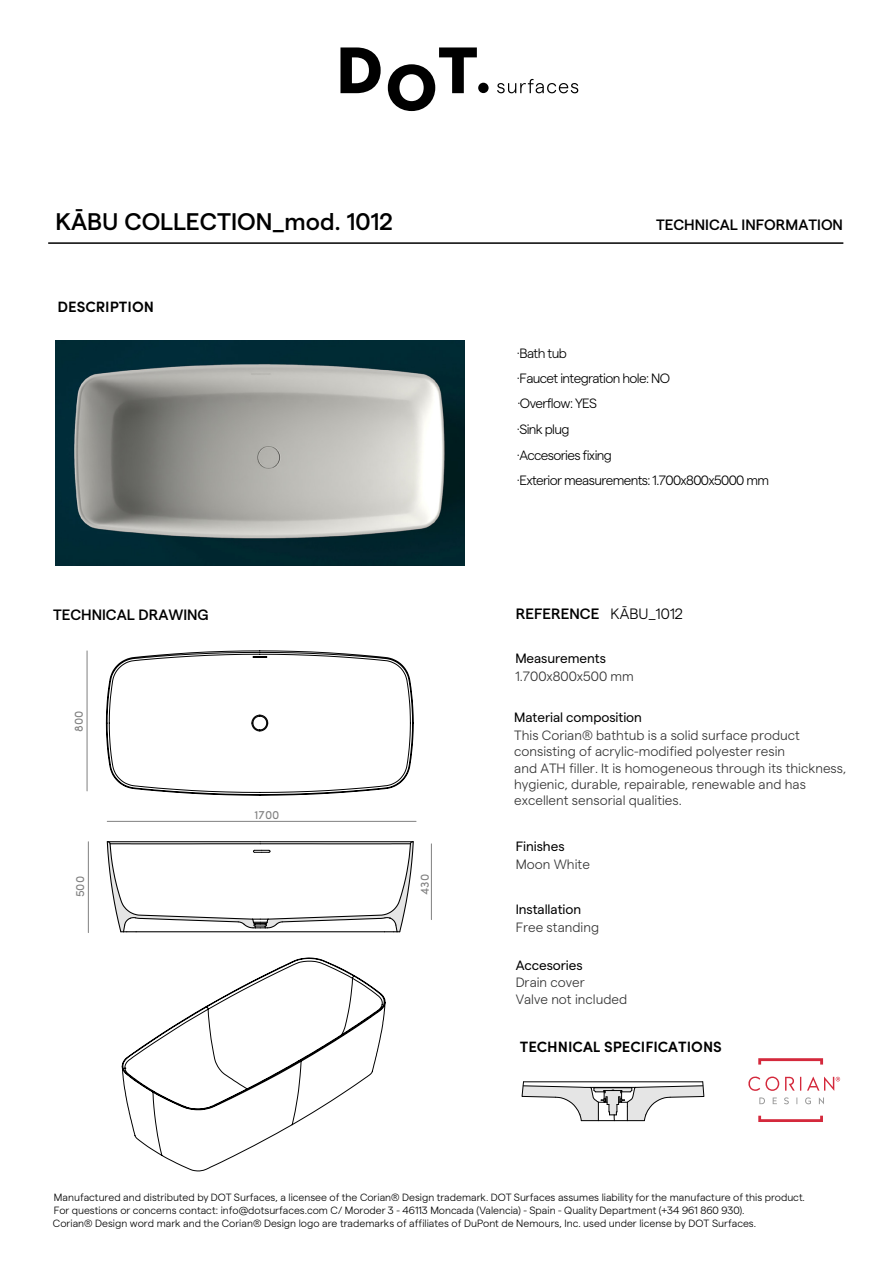
<style>
.page{position:relative;width:893px;height:1263px;background:#fff}
.page>*{position:absolute;margin:0;border:0;box-sizing:border-box;transform-origin:0 0}
.t1{font:500 24px "Matter";color:#000}
.t2{font:500 15px "Matter";color:#000}
.t3{font:600 15px "Sofia Pro";color:#000}
.t4{font:300 15px "Matter";color:#000}
.t5{font:300 13.5px/16.2px "Matter";color:#333}
.t6{font:300 13.5px/25.5px "Matter";letter-spacing:-.045em;color:#000}
.t7{font:13.5px "Matter";letter-spacing:-.005em;color:#000}
.t8{font:12px "Sofia Pro";color:#808080}
.t9{font:300 10.5px/13px "Matter";color:#000}
</style>
<div class="page">
<svg style="left:340px;top:47px;width:41px;height:46px"></svg>
<svg style="left:388px;top:47px;width:89px;height:64px"></svg>
<svg style="left:497px;top:79px;width:81px;height:14px"></svg>
<div style="left:478px;top:83px;width:11px;height:10px;background:#000;border-radius:50%"></div>
<hr style="left:48px;top:242px;width:795px;height:2px;background:#000">
<img style="left:55px;top:340px;width:410px;height:225px">
<hr style="left:107px;top:821px;width:309px;height:1px;background:#808080">
<hr style="left:88px;top:842px;width:1px;height:90px;background:#808080">
<hr style="left:431px;top:844px;width:1px;height:75px;background:#808080">
<hr style="left:87px;top:651px;width:1px;height:140px;background:#808080">
<svg style="left:521px;top:1081px;width:184px;height:40px"></svg>
<svg style="left:785px;top:1076px;width:16px;height:15px"></svg>
<svg style="left:819px;top:1097px;width:5px;height:7px"></svg>
<svg style="left:805px;top:1097px;width:6px;height:8px"></svg>
<svg style="left:773px;top:1097px;width:4px;height:7px"></svg>
<svg style="left:784px;top:1097px;width:5px;height:7px"></svg>
<svg style="left:748px;top:1076px;width:31px;height:15px"></svg>
<svg style="left:759px;top:1097px;width:6px;height:7px"></svg>
<svg style="left:807px;top:1077px;width:33px;height:14px"></svg>
<svg style="left:758px;top:1058px;width:65px;height:6px"></svg>
<svg style="left:758px;top:1116px;width:65px;height:6px"></svg>
<svg style="left:106px;top:650px;width:308px;height:146px"></svg>
<svg style="left:121px;top:957px;width:265px;height:215px"></svg>
<svg style="left:106px;top:841px;width:308px;height:92px"></svg>
<h1 class="t1" style="left:56px;top:204px;width:339px">KĀBU COLLECTION_mod. 1012</h1>
<h2 class="t2" style="left:656px;top:214px;width:188px">TECHNICAL INFORMATION</h2>
<h2 class="t3" style="left:58px;top:296px;width:98px">DESCRIPTION</h2>
<h2 class="t2" style="left:53px;top:604px;width:157px">TECHNICAL DRAWING</h2>
<p class="t8" style="left:70px;top:732px;width:23px;rotate:-90deg">800</p>
<p class="t8" style="left:255px;top:805px;width:26px">1700</p>
<p class="t8" style="left:71px;top:897px;width:23px;rotate:-90deg">500</p>
<p class="t8" style="left:416px;top:895px;width:22px;rotate:-90deg">430</p>
<p class="t6" style="left:517px;top:339px;width:155px">·Bath tub<br>·Faucet integration hole: NO</p>
<p class="t6" style="left:517px;top:416px;width:254px">·Sink plug<br>·Accesories fixing<br>·Exterior measurements: 1.700x800x5000 mm</p>
<p class="t6" style="left:517px;top:390px;width:81px">·Overflow: YES</p>
<h2 class="t4" style="left:611px;top:603px;width:74px">KĀBU_1012</h2>
<h2 class="t2" style="left:516px;top:603px;width:85px">REFERENCE</h2>
<p class="t7" style="left:515px;top:648px;width:92px">Measurements</p>
<p class="t5" style="left:515px;top:667px;width:120px">1.700x800x500 mm</p>
<p class="t7" style="left:514px;top:708px;width:129px">Material composition</p>
<p class="t5" style="left:514px;top:726px;width:334px">This Corian® bathtub is a solid surface product consisting of acrylic-modified polyester resin<br>and ATH filler. It is homogeneous through its thickness, hygienic, durable, repairable, renewable and has excellent sensorial qualities.</p>
<p class="t7" style="left:516px;top:837px;width:50px">Finishes</p>
<p class="t5" style="left:516px;top:855px;width:76px">Moon White</p>
<p class="t7" style="left:516px;top:900px;width:67px">Installation</p>
<p class="t5" style="left:516px;top:918px;width:85px">Free standing</p>
<p class="t7" style="left:516px;top:955px;width:68px">Accesories</p>
<p class="t5" style="left:516px;top:973px;width:113px">Drain cover<br>Valve not included</p>
<h2 class="t3" style="left:520px;top:1035px;width:204px">TECHNICAL SPECIFICATIONS</h2>
<p class="t9" style="left:53px;top:1190px;width:753px">Manufactured and distributed by DOT Surfaces, a licensee of the Corian® Design trademark. DOT Surfaces assumes liability for the manufacture of this product.<br>For questions or concerns contact: info@dotsurfaces.com C/ Moroder 3 - 46113 Moncada (Valencia) - Spain - Quality Department (+34 961 860 930).<br>Corian® Design word mark and the Corian® Design logo are trademarks of affiliates of DuPont de Nemours, Inc. used under license by DOT Surfaces.</p>
</div>
